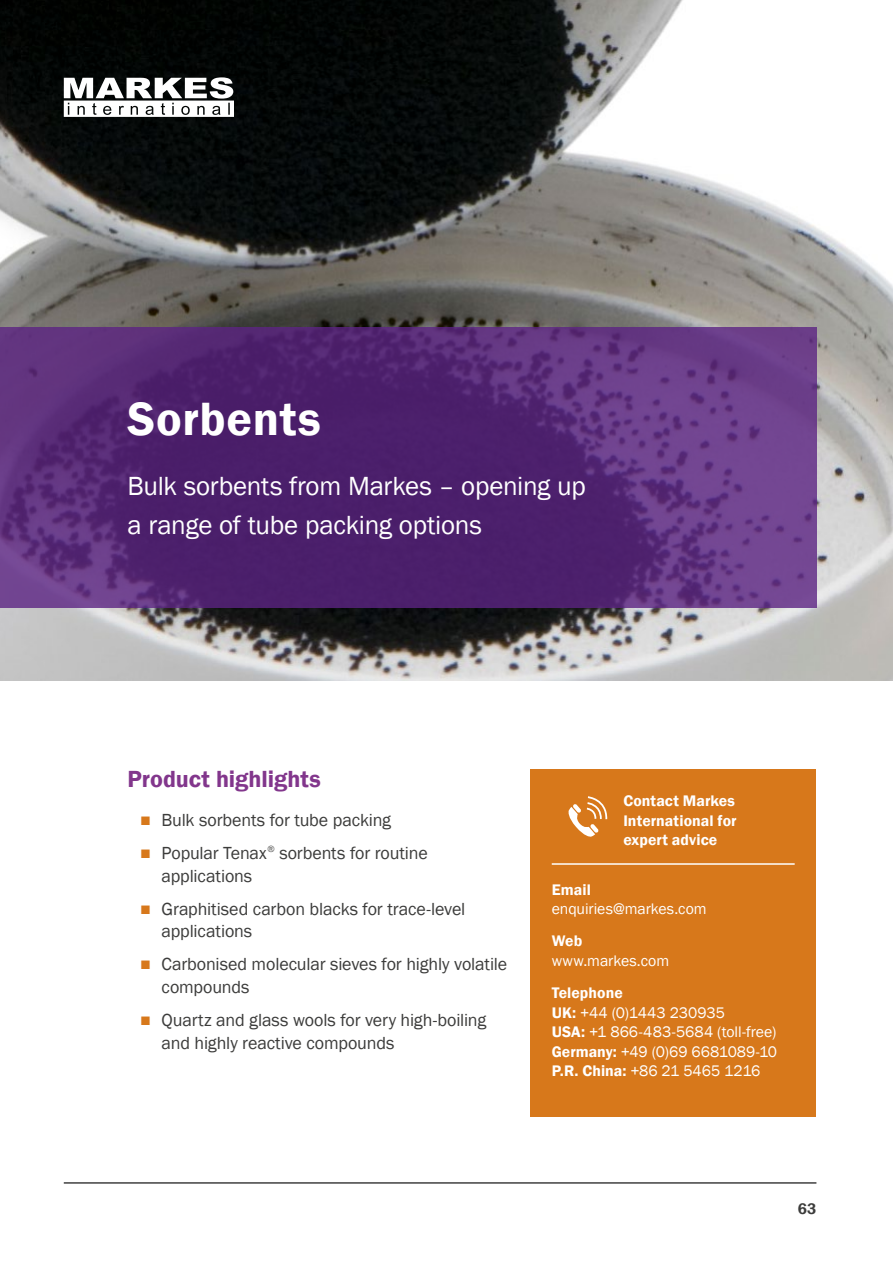
<style>
.page{position:relative;width:893px;height:1263px;background:#fff}
.page>*{position:absolute;margin:0;border:0;box-sizing:border-box;transform-origin:0 0}
.t1{font:600 48px "Franklin Gothic";letter-spacing:.015em;color:#fff}
.t2{font:27px/39px "Franklin Gothic";letter-spacing:-.01em;color:#fff}
.t3{font:600 24px "Franklin Gothic";color:#82368c}
.t4{font:18px/22.5px "Franklin Gothic";letter-spacing:-.01em;color:#3c3c3b}
.t5{font:15.75px/19.5px "Franklin Gothic";color:#fff}
.t6{font:600 15.75px/19.5px "Franklin Gothic";letter-spacing:.005em;color:#fff;text-align:justify}
.t7{font:600 15.75px "Franklin Gothic";color:#3c3c3b}
.s1{color:#d7781b}
.s2{font-weight:600}
</style>
<div class="page">
<img style="left:0;top:0;width:893px;height:680px">
<svg style="left:0;top:327px;width:816px;height:281px;background:#582b77"></svg>
<svg style="left:64px;top:77px;width:170px;height:40px"></svg>
<hr style="left:64px;top:1182px;width:752px;height:1px;background:#000">
<div style="left:530px;top:770px;width:286px;height:347px;background:#d7781b"></div>
<hr style="left:552px;top:863px;width:243px;height:2px;background:#fff">
<svg style="left:568px;top:796px;width:40px;height:41px"></svg>
<h1 class="t1" style="left:128px;top:389px;width:195px">Sorbents</h1>
<h2 class="t2" style="left:128px;top:467px;width:460px">Bulk sorbents from Markes – opening up a range of tube packing options</h2>
<h3 class="t3" style="left:128px;top:764px;width:195px">Product highlights</h3>
<p class="t4" style="left:140px;top:809px;width:252px"><span class="s1">■</span> Bulk sorbents for tube packing</p>
<p class="t4" style="left:162px;top:842px;width:268px;text-indent:-21px"><span class="s1">■</span> Popular Tenax<sup>®</sup> sorbents for routine applications</p>
<p class="t4" style="left:162px;top:898px;width:305px;text-indent:-21px"><span class="s1">■</span> Graphitised carbon blacks for trace-level applications</p>
<p class="t4" style="left:162px;top:953px;width:347px;text-indent:-21px"><span class="s1">■</span> Carbonised molecular sieves for highly volatile compounds</p>
<p class="t4" style="left:162px;top:1009px;width:326px;text-indent:-21px"><span class="s1">■</span> Quartz and glass wools for very high-boiling and highly reactive compounds</p>
<p class="t6" style="left:623px;top:791px;width:115px">Contact Markes International for expert advice</p>
<p class="t6" style="left:552px;top:880px;width:41px">Email</p>
<p class="t5" style="left:552px;top:899px;width:156px">enquiries@markes.com</p>
<p class="t6" style="left:552px;top:931px;width:32px">Web</p>
<p class="t5" style="left:552px;top:951px;width:119px">www.markes.com</p>
<p class="t5" style="left:552px;top:983px;width:227px"><span class="s2">Telephone<br>UK:</span> +44 (0)1443 230935<br><span class="s2">USA:</span> +1 866-483-5684 (toll-free)<br><span class="s2">Germany:</span> +49 (0)69 6681089-10<br><span class="s2">P.R. China:</span> +86 21 5465 1216</p>
<p class="t7" style="left:798px;top:1199px;width:20px">63</p>
</div>
